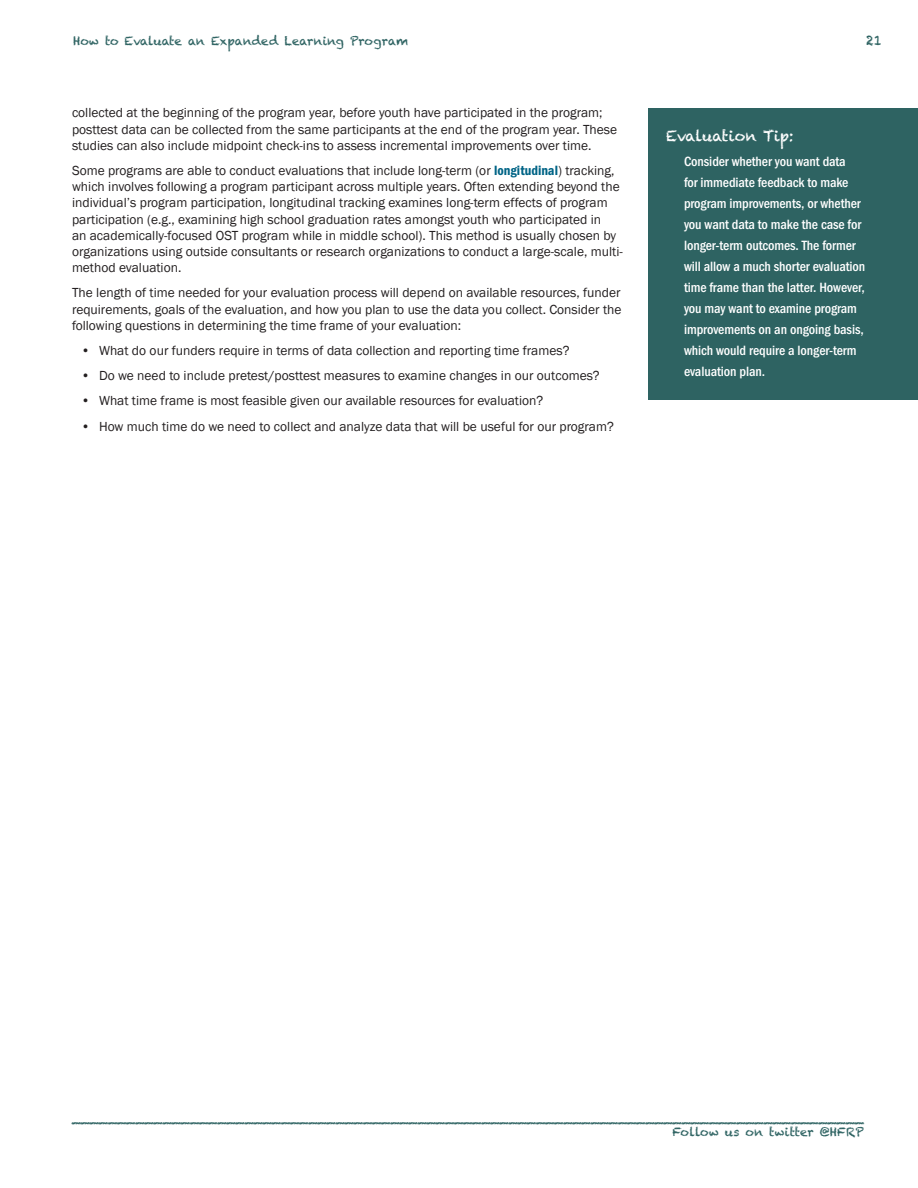
<style>
.page{position:relative;width:918px;height:1188px;background:#fff}
.page>*{position:absolute;margin:0;border:0;box-sizing:border-box;transform-origin:0 0}
.Eval_Tips{font:15px "Chalkduster";letter-spacing:-.01em;color:#fff}
.Body_Paragraph{font:13.5px/16.2px "Franklin Gothic";color:#231f20}
.Eval_Tips_Text{font:13.5px/21px "Franklin Gothic Medi Cond ITC";letter-spacing:-.005em;color:#fff}
.Bullets_-_Normal{font:13.5px "Franklin Gothic";color:#231f20}
.t1{font:13.5px "Chalkduster";color:#2e6362}
.t2{font:12px "Chalkduster";color:#2e6362}
.s1{font-family:"Franklin Gothic Demi Cond ITC";color:#006486}
</style>
<div class="page">
<div style="left:648px;top:108px;width:270px;height:291px;background:#2e6362"></div>
<p class="t2" style="left:73px;top:34px;width:337px">How to Evaluate an Expanded Learning Program</p>
<p class="t1" style="left:866px;top:32px;width:17px">21</p>
<p class="Body_Paragraph" style="left:72px;top:105px;width:547px">collected at the beginning of the program year, before youth have participated in the program; posttest data can be collected from the same participants at the end of the program year. These studies can also include midpoint check-ins to assess incremental improvements over time.</p>
<p class="Body_Paragraph" style="left:72px;top:163px;width:552px">Some programs are able to conduct evaluations that include long-term (or <span class="s1">longitudinal</span>) tracking, which involves following a program participant across multiple years. Often extending beyond the individual’s program participation, longitudinal tracking examines long-term effects of program participation (e.g., examining high school graduation rates amongst youth who participated in<br>an academically-focused OST program while in middle school). This method is usually chosen by organizations using outside consultants or research organizations to conduct a large-scale, multi&shy;method evaluation.</p>
<p class="Body_Paragraph" style="left:72px;top:285px;width:551px;text-align:justify">The length of time needed for your evaluation process will depend on available resources, funder requirements, goals of the evaluation, and how you plan to use the data you collect. Consider the following questions in determining the time frame of your evaluation:</p>
<p class="Bullets_-_Normal" style="left:81px;top:342px;width:490px">• What do our funders require in terms of data collection and reporting time frames?</p>
<p class="Bullets_-_Normal" style="left:81px;top:367px;width:520px">• Do we need to include pretest/posttest measures to examine changes in our outcomes?</p>
<p class="Bullets_-_Normal" style="left:81px;top:393px;width:464px">• What time frame is most feasible given our available resources for evaluation?</p>
<p class="Bullets_-_Normal" style="left:81px;top:418px;width:534px">• How much time do we need to collect and analyze data that will be useful for our program?</p>
<p class="Eval_Tips" style="left:666px;top:127px;width:129px">Evaluation Tip:</p>
<p class="Eval_Tips_Text" style="left:684px;top:151px;width:183px">Consider whether you want data<br>for immediate feedback to make program improvements, or whether you want data to make the case for longer-term outcomes. The former will allow a much shorter evaluation time frame than the latter. However, you may want to examine program improvements on an ongoing basis, which would require a longer-term evaluation plan.</p>
<p class="t1" style="left:72px;top:1109px;width:794px">_______________________________________________________________________________________</p>
<p class="t2" style="left:673px;top:1125px;width:193px">Follow us on twitter @HFRP</p>
</div>
